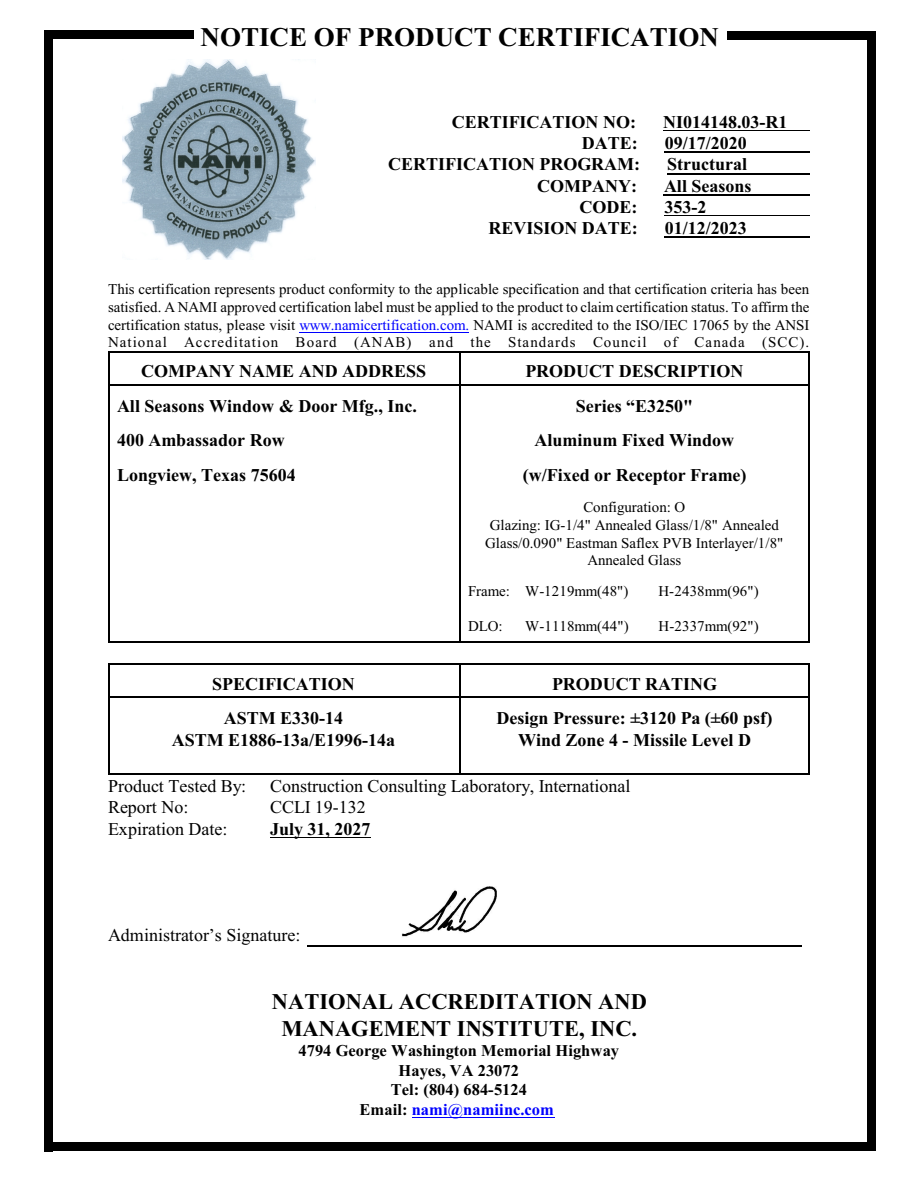
<style>
.page{position:relative;width:918px;height:1188px;background:#fff}
.page>*{position:absolute;margin:0;border:0;box-sizing:border-box;transform-origin:0 0}
.t1{font:700 27px "Times New Roman";color:#000}
.t2{font:700 22.5px/26.2px "Times New Roman";color:#000;text-align:center}
.t3{font:700 18px/21.3px "Times New Roman";color:#000;text-align:center}
.t4{font:18px "Times New Roman";color:#000}
.t5{font:700 16.5px/19.5px "Times New Roman";color:#000;text-align:center}
.t6{font:15px/17.7px "Times New Roman";color:#000;text-align:justify}
.s1{color:#00f}
</style>
<div class="page">
<hr style="left:108px;top:351px;width:351px;height:1px;background:#000">
<hr style="left:108px;top:353px;width:1px;height:33px;background:#000">
<hr style="left:108px;top:384px;width:351px;height:2px;background:#000">
<hr style="left:809px;top:351px;width:1px;height:35px;background:#000">
<hr style="left:459px;top:351px;width:351px;height:1px;background:#000">
<hr style="left:459px;top:353px;width:1px;height:33px;background:#000">
<hr style="left:459px;top:384px;width:349px;height:2px;background:#000">
<hr style="left:108px;top:386px;width:1px;height:34px;background:#000">
<hr style="left:809px;top:386px;width:1px;height:34px;background:#000">
<hr style="left:459px;top:386px;width:1px;height:34px;background:#000">
<hr style="left:108px;top:420px;width:1px;height:35px;background:#000">
<hr style="left:809px;top:420px;width:1px;height:35px;background:#000">
<hr style="left:459px;top:420px;width:1px;height:35px;background:#000">
<hr style="left:108px;top:455px;width:1px;height:34px;background:#000">
<hr style="left:809px;top:455px;width:1px;height:34px;background:#000">
<hr style="left:459px;top:455px;width:1px;height:34px;background:#000">
<hr style="left:108px;top:489px;width:1px;height:84px;background:#000">
<hr style="left:809px;top:489px;width:1px;height:84px;background:#000">
<hr style="left:459px;top:489px;width:1px;height:84px;background:#000">
<hr style="left:108px;top:573px;width:1px;height:35px;background:#000">
<hr style="left:809px;top:573px;width:1px;height:35px;background:#000">
<hr style="left:459px;top:573px;width:1px;height:35px;background:#000">
<hr style="left:108px;top:641px;width:351px;height:1px;background:#000">
<hr style="left:108px;top:608px;width:1px;height:33px;background:#000">
<hr style="left:809px;top:608px;width:1px;height:34px;background:#000">
<hr style="left:459px;top:641px;width:351px;height:1px;background:#000">
<hr style="left:459px;top:608px;width:1px;height:33px;background:#000">
<hr style="left:108px;top:664px;width:351px;height:1px;background:#000">
<hr style="left:108px;top:665px;width:1px;height:33px;background:#000">
<hr style="left:108px;top:697px;width:351px;height:1px;background:#000">
<hr style="left:809px;top:664px;width:1px;height:34px;background:#000">
<hr style="left:459px;top:664px;width:351px;height:1px;background:#000">
<hr style="left:459px;top:665px;width:1px;height:33px;background:#000">
<hr style="left:459px;top:697px;width:349px;height:1px;background:#000">
<hr style="left:108px;top:774px;width:351px;height:1px;background:#000">
<hr style="left:108px;top:698px;width:1px;height:76px;background:#000">
<hr style="left:809px;top:698px;width:1px;height:77px;background:#000">
<hr style="left:459px;top:774px;width:351px;height:1px;background:#000">
<hr style="left:459px;top:698px;width:1px;height:76px;background:#000">
<hr style="left:663px;top:130px;width:147px;height:1px;background:#000">
<hr style="left:665px;top:152px;width:145px;height:1px;background:#000">
<hr style="left:667px;top:173px;width:143px;height:1px;background:#000">
<hr style="left:664px;top:194px;width:146px;height:1px;background:#000">
<hr style="left:665px;top:215px;width:145px;height:1px;background:#000">
<hr style="left:665px;top:237px;width:145px;height:1px;background:#000">
<hr style="left:300px;top:332px;width:169px;height:1px;background:#00f">
<hr style="left:270px;top:837px;width:101px;height:1px;background:#000">
<hr style="left:412px;top:1117px;width:142px;height:1px;background:#00f">
<div style="left:867px;top:32px;width:8px;height:1119px;background:#000"></div>
<div style="left:728px;top:32px;width:147px;height:8px;background:#000"></div>
<div style="left:44px;top:31px;width:9px;height:1120px;background:#000"></div>
<div style="left:44px;top:30px;width:150px;height:9px;background:#000"></div>
<hr style="left:307px;top:945px;width:495px;height:2px;background:#000">
<div style="left:44px;top:1142px;width:831px;height:9px;background:#000"></div>
<img style="left:122px;top:60px;width:194px;height:199px">
<img style="left:402px;top:887px;width:95px;height:50px">
<h1 class="t1" style="left:201px;top:28px;width:520px">NOTICE OF PRODUCT CERTIFICATION</h1>
<p class="t3" style="left:452px;top:113px;width:186px">CERTIFICATION NO:</p>
<p class="t3" style="left:663px;top:113px;width:126px">NI014148.03-R1</p>
<p class="t3" style="left:582px;top:134px;width:57px">DATE:</p>
<p class="t3" style="left:665px;top:134px;width:84px">09/17/2020</p>
<p class="t3" style="left:388px;top:155px;width:254px">CERTIFICATION PROGRAM:</p>
<p class="t3" style="left:667px;top:155px;width:81px">Structural</p>
<p class="t3" style="left:537px;top:177px;width:101px">COMPANY:</p>
<p class="t3" style="left:664px;top:177px;width:89px">All Seasons</p>
<p class="t3" style="left:580px;top:198px;width:59px">CODE:</p>
<p class="t3" style="left:665px;top:198px;width:43px">353-2</p>
<p class="t3" style="left:488px;top:219px;width:151px">REVISION DATE:</p>
<p class="t3" style="left:665px;top:219px;width:84px">01/12/2023</p>
<p class="t6" style="left:108px;top:282px;width:703px">This certification represents product conformity to the applicable specification and that certification criteria has been satisfied. A NAMI approved certification label must be applied to the product to claim certification status. To affirm the certification status, please visit <span class="s1">www.namicertification.com.</span> NAMI is accredited to the ISO/IEC 17065 by the ANSI National Accreditation Board (ANAB) and the Standards Council of Canada (SCC).</p>
<p class="t3" style="left:141px;top:362px;width:287px">COMPANY NAME AND ADDRESS</p>
<p class="t3" style="left:525px;top:362px;width:220px">PRODUCT DESCRIPTION</p>
<p class="t3" style="left:117px;top:397px;width:301px">All Seasons Window &amp; Door Mfg., Inc.</p>
<p class="t3" style="left:576px;top:397px;width:119px">Series “E3250"</p>
<p class="t3" style="left:117px;top:432px;width:169px">400 Ambassador Row</p>
<p class="t3" style="left:535px;top:432px;width:201px">Aluminum Fixed Window</p>
<p class="t3" style="left:117px;top:466px;width:180px">Longview, Texas 75604</p>
<p class="t3" style="left:523px;top:466px;width:225px">(w/Fixed or Receptor Frame)</p>
<p class="t6" style="left:485px;top:500px;width:300px;text-align:center">Configuration: O<br>Glazing: IG-1/4" Annealed Glass/1/8" Annealed Glass/0.090" Eastman Saflex PVB Interlayer/1/8" Annealed Glass</p>
<p class="t6" style="left:468px;top:584px;width:162px">Frame: W-1219mm(48")</p>
<p class="t6" style="left:658px;top:584px;width:102px">H-2438mm(96")</p>
<p class="t6" style="left:468px;top:618px;width:36px">DLO:</p>
<p class="t6" style="left:525px;top:618px;width:105px">W-1118mm(44")</p>
<p class="t6" style="left:659px;top:618px;width:102px">H-2337mm(92")</p>
<p class="t3" style="left:212px;top:675px;width:144px">SPECIFICATION</p>
<p class="t3" style="left:552px;top:675px;width:167px">PRODUCT RATING</p>
<p class="t3" style="left:172px;top:710px;width:225px">ASTM E330-14<br>ASTM E1886-13a/E1996-14a</p>
<p class="t3" style="left:497px;top:710px;width:277px">Design Pressure: ±3120 Pa (±60 psf)<br>Wind Zone 4 - Missile Level D</p>
<p class="t4" style="left:108px;top:780px;width:140px">Product Tested By:</p>
<p class="t4" style="left:270px;top:780px;width:362px">Construction Consulting Laboratory, International</p>
<p class="t4" style="left:108px;top:801px;width:82px">Report No:</p>
<p class="t4" style="left:270px;top:801px;width:97px">CCLI 19-132</p>
<p class="t4" style="left:108px;top:822px;width:121px">Expiration Date:</p>
<p class="t3" style="left:270px;top:820px;width:102px">July 31, 2027</p>
<p class="t4" style="left:108px;top:929px;width:194px">Administrator’s Signature:</p>
<h2 class="t2" style="left:272px;top:991px;width:376px">NATIONAL ACCREDITATION AND<br>MANAGEMENT INSTITUTE, INC.</h2>
<p class="t5" style="left:299px;top:1043px;width:322px">4794 George Washington Memorial Highway<br>Hayes, VA 23072<br>Tel: (804) 684-5124<br>Email: <span class="s1">nami@namiinc.com</span></p>
</div>
